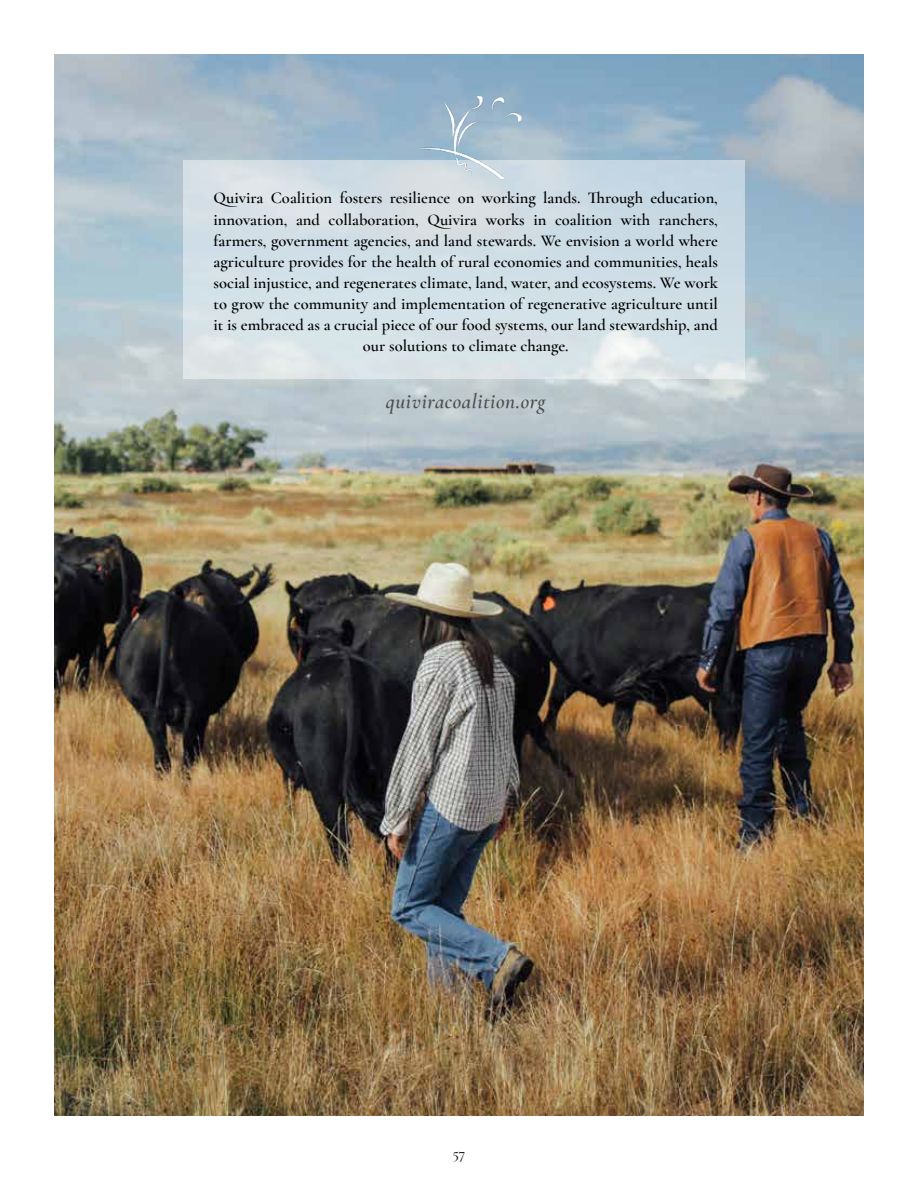
<style>
.page{position:relative;width:918px;height:1188px;background:#fff}
.page>*{position:absolute;margin:0;border:0;box-sizing:border-box;transform-origin:0 0}
.t1{font:italic 600 21px "Cormorant Garamond";letter-spacing:.03em;color:#4d4d4f}
.t2{font:600 16.5px/21px "Cormorant Garamond";color:#000;text-align:center}
.t3{font:500 15px "Cormorant Garamond";color:#000}
</style>
<div class="page">
<img style="left:54px;top:54px;width:810px;height:1061px">
<svg style="left:184px;top:161px;width:561px;height:218px;background:#d2dfe6"></svg>
<img style="left:420px;top:79px;width:108px;height:115px">
<p class="t2" style="left:214px;top:188px;width:506px">Quivira Coalition fosters resilience on working lands. Through education, innovation, and collaboration, Quivira works in coalition with ranchers, farmers, government agencies, and land stewards. We envision a world where agriculture provides for the health of rural economies and communities, heals social injustice, and regenerates climate, land, water, and ecosystems. We work to grow the community and implementation of regenerative agriculture until it is embraced as a crucial piece of our food systems, our land stewardship, and our solutions to climate change.</p>
<p class="t1" style="left:386px;top:389px;width:161px">quiviracoalition.org</p>
<p class="t3" style="left:453px;top:1144px;width:14px">57</p>
</div>
